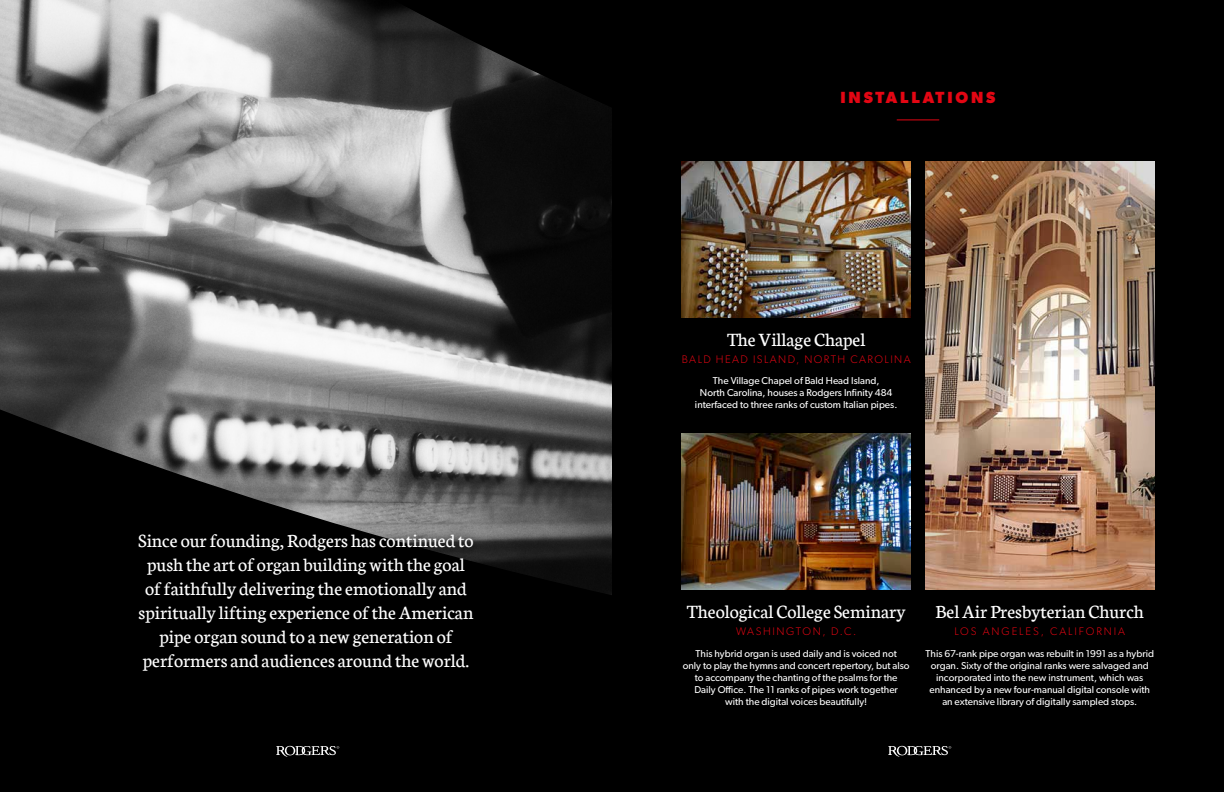
<style>
.page{position:relative;width:1224px;height:792px;background:#000}
.page>*{position:absolute;margin:0;border:0;box-sizing:border-box;transform-origin:0 0}
.t1{font:20px/24px "Neuton";color:#fff;text-align:center}
.t2{font:700 16.2px "Gibson";letter-spacing:.175em;color:#e30613}
.t3{font:300 11px "Gibson";letter-spacing:.13em;color:#e30613}
.t4{font:300 11px "Gibson";letter-spacing:.175em;color:#e30613}
.t5{font:300 11px "Gibson";letter-spacing:.15em;color:#e30613}
.t6{font:10px/12px "Gibson";color:#fff;text-align:center}
</style>
<div class="page">
<img style="left:0;top:0;width:612px;height:595px">
<div style="left:131px;top:525px;width:350px;height:153px;background:#000"></div>
<hr style="left:897px;top:120px;width:42px;height:1px;background:#e30613">
<img style="left:681px;top:434px;width:230px;height:156px">
<img style="left:681px;top:162px;width:230px;height:155px">
<img style="left:925px;top:162px;width:230px;height:428px">
<svg style="left:888px;top:746px;width:63px;height:11px"></svg>
<svg style="left:276px;top:746px;width:63px;height:11px"></svg>
<p class="t1" style="left:138px;top:528px;width:337px">Since our founding, Rodgers has continued to push the art of organ building with the goal of faithfully delivering the emotionally and spiritually lifting experience of the American pipe organ sound to a new generation of performers and audiences around the world.</p>
<h2 class="t2" style="left:840px;top:87px;width:157px">INSTALLATIONS</h2>
<h1 class="t1" style="left:727px;top:328px;width:140px">The Village Chapel</h1>
<p class="t3" style="left:682px;top:353px;width:231px">BALD HEAD ISLAND, NORTH CAROLINA</p>
<p class="t6" style="left:695px;top:374px;width:204px">The Village Chapel of Bald Head Island,<br>North Carolina, houses a Rodgers Infinity 484 interfaced to three ranks of custom Italian pipes.</p>
<h1 class="t1" style="left:687px;top:600px;width:220px">Theological College Seminary</h1>
<p class="t5" style="left:736px;top:625px;width:122px">WASHINGTON, D.C.</p>
<p class="t6" style="left:683px;top:647px;width:228px">This hybrid organ is used daily and is voiced not<br>only to play the hymns and concert repertory, but also to accompany the chanting of the psalms for the<br>Daily Office. The 11 ranks of pipes work together<br>with the digital voices beautifully!</p>
<h1 class="t1" style="left:936px;top:600px;width:210px">Bel Air Presbyterian Church</h1>
<p class="t4" style="left:954px;top:625px;width:172px">LOS ANGELES, CALIFORNIA</p>
<p class="t6" style="left:926px;top:647px;width:230px">This 67-rank pipe organ was rebuilt in 1991 as a hybrid organ. Sixty of the original ranks were salvaged and incorporated into the new instrument, which was enhanced by a new four-manual digital console with an extensive library of digitally sampled stops.</p>
</div>
